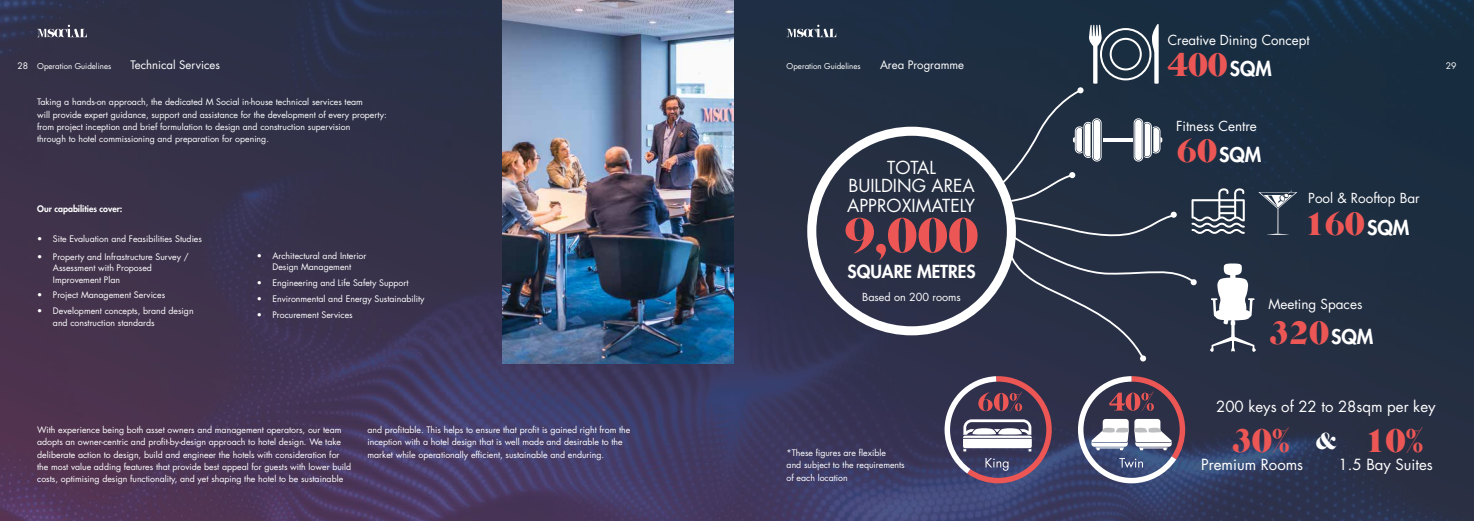
<style>
.page{position:relative;width:1474px;height:521px;background:#fff}
.page>*{position:absolute;margin:0;border:0;box-sizing:border-box;transform-origin:0 0}
.t1{font:50.93px "Caslon Gra D";color:#ec5755}
.t2{font:33.95px "Caslon Gra D";color:#ec5755}
.t3{font:33.69px "Caslon Gra D";color:#ec5755}
.t4{font:33.51px "Caslon Gra D";color:#ec5755}
.t5{font:800 19.69px "Futura LT";color:#fff}
.t6{font:17.5px "Futura LT";color:#fff}
.t7{font:800 17.5px "Futura LT";color:#fff}
.t8{font:14.96px "Futura LT";color:#fff}
.t9{font:13.47px "Futura LT";color:#fff}
.t10{font:11.38px "Futura LT";color:#fff}
.t11{font:10.76px "Futura LT";color:#fff}
.t12{font:8.75px/12.2px "Futura LT";color:#fff}
.t13{font:800 8.75px "Futura LT";color:#fff}
.t14{font:7.88px "Futura LT";color:#fff}
.s1{font-family:"Futura LT";font-weight:800;font-size:19.78px;color:#fff}
.s2{font-family:"Caslon Gra D";font-weight:400;font-size:33.51px;color:#ec5755}
.s3{font-family:"Futura LT";font-weight:800;font-size:19.69px;color:#fff}
.s4{font-size:23.89px;color:#fff}
</style>
<div class="page">
<img style="left:0;top:0;width:1473px;height:521px">
<svg style="left:37px;top:25px;width:50px;height:12px"></svg>
<img style="left:502px;top:0;width:231px;height:364px">
<svg style="left:786px;top:25px;width:50px;height:12px"></svg>
<svg style="left:807px;top:127px;width:189px;height:208px;background:#404759"></svg>
<svg style="left:944px;top:376px;width:107px;height:107px;background:#6f5f75"></svg>
<svg style="left:1077px;top:376px;width:108px;height:107px"></svg>
<svg style="left:996px;top:23px;width:301px;height:338px;background:#313e50"></svg>
<p class="t14" style="left:37px;top:61px;width:75px">Operation Guidelines</p>
<h3 class="t10" style="left:131px;top:57px;width:91px">Technical Services</h3>
<p class="t12" style="left:17px;top:59px;width:12px">28</p>
<p class="t14" style="left:786px;top:61px;width:75px">Operation Guidelines</p>
<h3 class="t10" style="left:880px;top:57px;width:86px">Area Programme</h3>
<p class="t12" style="left:37px;top:96px;width:351px">Taking a hands-on approach, the dedicated M Social in-house technical services team<br>will provide expert guidance, support and assistance for the development of every property: from project inception and brief formulation to design and construction supervision<br>through to hotel commissioning and preparation for opening.</p>
<p class="t13" style="left:37px;top:203px;width:87px">Our capabilities cover:</p>
<p class="t12" style="left:37px;top:233px;width:166px">• Site Evaluation and Feasibilities Studies</p>
<p class="t12" style="left:53px;top:251px;width:137px;line-height:11.4px;text-indent:-16px">• Property and Infrastructure Survey /<br>Assessment with Proposed<br>Improvement Plan</p>
<p class="t12" style="left:37px;top:289px;width:129px">• Project Management Services</p>
<p class="t12" style="left:53px;top:305px;width:142px;line-height:11.4px;text-indent:-16px">• Development concepts, brand design and construction standards</p>
<p class="t12" style="left:257px;top:250px;width:111px;line-height:11.4px;text-align:center">• Architectural and Interior<br>Design Management</p>
<p class="t12" style="left:257px;top:277px;width:153px">• Engineering and Life Safety Support</p>
<p class="t12" style="left:257px;top:293px;width:169px">• Environmental and Energy Sustainability</p>
<p class="t12" style="left:257px;top:308px;width:98px">• Procurement Services</p>
<p class="t12" style="left:37px;top:424px;width:315px">With experience being both asset owners and management operators, our team adopts an owner-centric and profit-by-design approach to hotel design. We take deliberate action to design, build and engineer the hotels with consideration for the most value adding features that provide best appeal for guests with lower build costs, optimising design functionality, and yet shaping the hotel to be sustainable</p>
<p class="t12" style="left:367px;top:424px;width:264px">and profitable. This helps to ensure that profit is gained right from the inception with a hotel design that is well made and desirable to the market while operationally efficient, sustainable and enduring.</p>
<h3 class="t6" style="left:887px;top:156px;width:50px">TOTAL</h3>
<h3 class="t6" style="left:848px;top:175px;width:128px">BUILDING AREA</h3>
<h3 class="t6" style="left:847px;top:194px;width:129px">APPROXIMATELY</h3>
<h1 class="t1" style="left:844px;top:205px;width:136px">9,000</h1>
<h3 class="t7" style="left:847px;top:260px;width:130px">SQUARE METRES</h3>
<p class="t11" style="left:862px;top:290px;width:100px">Based on 200 rooms</p>
<p class="t12" style="left:786px;top:447px;width:120px">*These figures are flexible<br>and subject to the requirements of each location</p>
<h3 class="t9" style="left:1167px;top:31px;width:143px">Creative Dining Concept</h3>
<h3 class="t3" style="left:1168px;top:44px;width:105px">400<span class="s1">SQM</span></h3>
<h3 class="t9" style="left:1176px;top:117px;width:82px">Fitness Centre</h3>
<h3 class="t5" style="left:1176px;top:141px;width:86px"><span class="s2">60</span>SQM</h3>
<h3 class="t9" style="left:1308px;top:190px;width:113px">Pool &amp; Rooftop Bar</h3>
<h3 class="t4" style="left:1304px;top:204px;width:106px">160<span class="s3">SQM</span></h3>
<p class="t12" style="left:1445px;top:59px;width:12px">29</p>
<h3 class="t9" style="left:1268px;top:295px;width:95px">Meeting Spaces</h3>
<h3 class="t4" style="left:1268px;top:312px;width:106px">320<span class="s3">SQM</span></h3>
<h3 class="t8" style="left:1216px;top:397px;width:221px">200 keys of 22 to 28sqm per key</h3>
<h2 class="t2" style="left:1231px;top:420px;width:193px">30% <span class="s4">&amp;</span> 10%</h2>
<h3 class="t8" style="left:1201px;top:455px;width:103px">Premium Rooms</h3>
<h3 class="t8" style="left:1338px;top:455px;width:96px">1.5 Bay Suites</h3>
</div>
